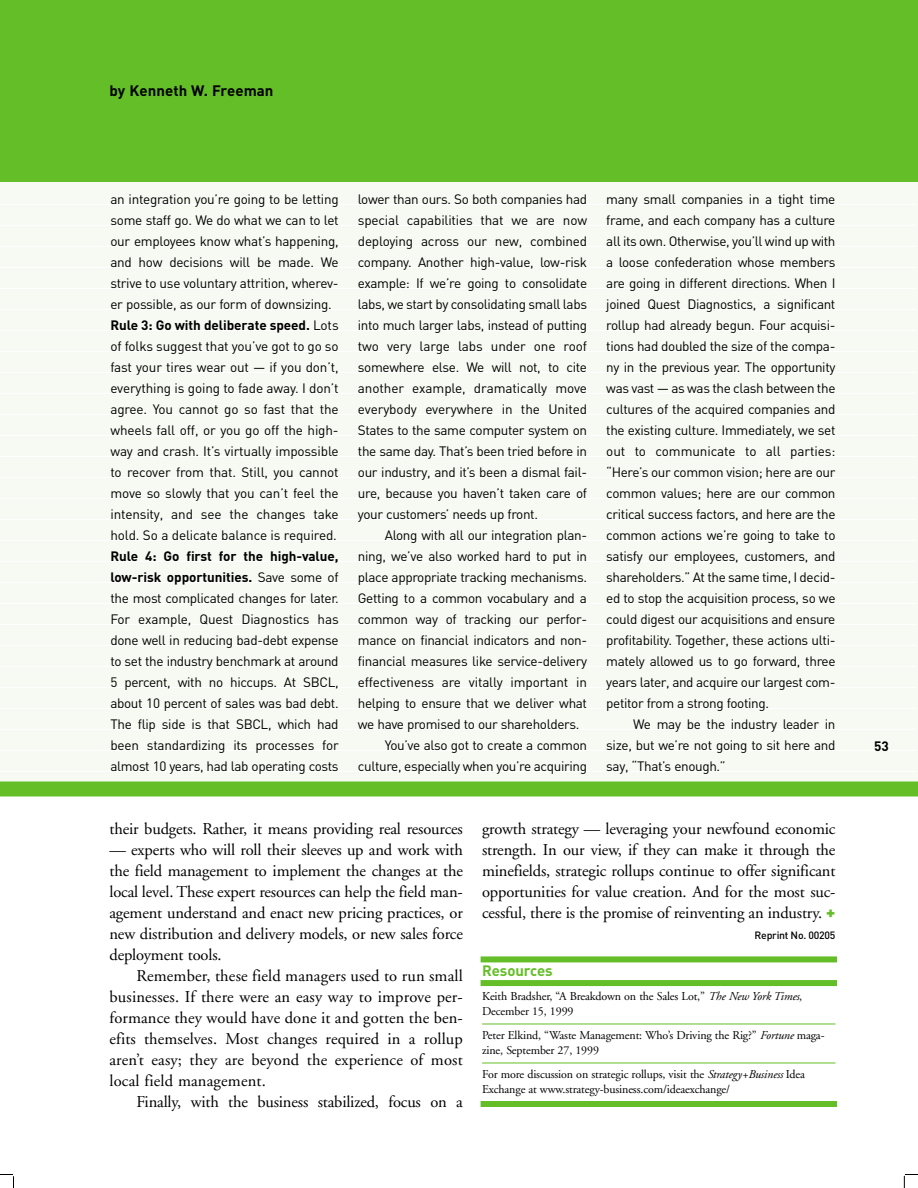
<style>
.page{position:relative;width:918px;height:1188px;background:#fff}
.page>*{position:absolute;margin:0;border:0;box-sizing:border-box;transform-origin:0 0}
.t1{font:16.5px/21px "Adobe Garamond";letter-spacing:-.01em;color:#000;text-align:justify}
.t2{font:700 15px "DIN";letter-spacing:.005em;color:#000}
.t3{font:700 15px "DIN";letter-spacing:-.005em;color:#64be28}
.t4{font:13.5px/21px "DIN";letter-spacing:-.025em;color:#000;text-align:justify}
.t5{font:700 13.5px "DIN";color:#000}
.t6{font:12px/15px "Adobe Garamond";letter-spacing:-.01em;color:#000}
.t7{font:500 10.5px "DIN";letter-spacing:-.02em;color:#000}
.s1{font-weight:700}
.s2{font-family:"DIN";font-weight:900;color:#64be28}
.s3{font-style:italic}
</style>
<div class="page">
<div style="left:0;top:179px;width:918px;height:613px;background:#f7faf2"></div>
<hr style="left:0;top:204px;width:916px;height:1px;background:#fff">
<hr style="left:0;top:225px;width:916px;height:1px;background:#fff">
<hr style="left:0;top:246px;width:916px;height:1px;background:#fff">
<hr style="left:0;top:267px;width:916px;height:1px;background:#fff">
<hr style="left:0;top:288px;width:916px;height:1px;background:#fff">
<hr style="left:0;top:309px;width:916px;height:1px;background:#fff">
<hr style="left:0;top:330px;width:916px;height:1px;background:#fff">
<hr style="left:0;top:351px;width:916px;height:1px;background:#fff">
<hr style="left:0;top:372px;width:916px;height:1px;background:#fff">
<hr style="left:0;top:393px;width:916px;height:1px;background:#fff">
<hr style="left:0;top:414px;width:916px;height:1px;background:#fff">
<hr style="left:0;top:435px;width:916px;height:1px;background:#fff">
<hr style="left:0;top:456px;width:916px;height:1px;background:#fff">
<hr style="left:0;top:477px;width:916px;height:1px;background:#fff">
<hr style="left:0;top:498px;width:916px;height:1px;background:#fff">
<hr style="left:0;top:519px;width:916px;height:1px;background:#fff">
<hr style="left:0;top:540px;width:916px;height:1px;background:#fff">
<hr style="left:0;top:561px;width:916px;height:1px;background:#fff">
<hr style="left:0;top:582px;width:916px;height:1px;background:#fff">
<hr style="left:0;top:603px;width:916px;height:1px;background:#fff">
<hr style="left:0;top:624px;width:916px;height:1px;background:#fff">
<hr style="left:0;top:645px;width:916px;height:1px;background:#fff">
<hr style="left:0;top:666px;width:916px;height:1px;background:#fff">
<hr style="left:0;top:687px;width:916px;height:1px;background:#fff">
<hr style="left:0;top:708px;width:916px;height:1px;background:#fff">
<hr style="left:0;top:729px;width:916px;height:1px;background:#fff">
<hr style="left:0;top:750px;width:916px;height:1px;background:#fff">
<hr style="left:0;top:771px;width:916px;height:1px;background:#fff">
<svg style="left:904px;top:1174px;width:14px;height:14px"></svg>
<svg style="left:0;top:1174px;width:14px;height:14px"></svg>
<div style="left:0;top:0;width:918px;height:182px;background:#64be28"></div>
<div style="left:481px;top:956px;width:356px;height:6px;background:#64be28"></div>
<div style="left:481px;top:1101px;width:356px;height:6px;background:#64be28"></div>
<div style="left:481px;top:980px;width:356px;height:6px;background:#64be28"></div>
<hr style="left:482px;top:1024px;width:354px;height:1px;background:#64be28">
<hr style="left:482px;top:1063px;width:354px;height:1px;background:#64be28">
<div style="left:0;top:782px;width:918px;height:14px;background:#64be28"></div>
<p class="t2" style="left:110px;top:85px;width:166px">by Kenneth W. Freeman</p>
<p class="t4" style="left:110px;top:190px;width:230px;text-align:left">an integration you’re going to be letting some staff go. We do what we can to let our employees know what’s happening, and how decisions will be made. We strive to use voluntary attrition, wherev&shy;er possible, as our form of downsizing.<br><span class="s1">Rule 3: Go with deliberate speed.</span> Lots of folks suggest that you’ve got to go so fast your tires wear out — if you don’t, everything is going to fade away. I don’t agree. You cannot go so fast that the wheels fall off, or you go off the high&shy;way and crash. It’s virtually impossible to recover from that. Still, you cannot move so slowly that you can’t feel the intensity, and see the changes take hold. So a delicate balance is required.</p>
<p class="t4" style="left:110px;top:547px;width:230px"><span class="s1">Rule 4: Go first for the high-value, low-risk opportunities.</span> Save some of the most complicated changes for later.<br>For example, Quest Diagnostics has done well in reducing bad-debt expense to set the industry benchmark at around 5 percent, with no hiccups. At SBCL, about 10 percent of sales was bad debt.<br>The flip side is that SBCL, which had been standardizing its processes for almost 10 years, had lab operating costs</p>
<p class="t4" style="left:358px;top:190px;width:231px">lower than ours. So both companies had special capabilities that we are now deploying across our new, combined company. Another high-value, low-risk example: If we’re going to consolidate labs, we start by consolidating small labs into much larger labs, instead of putting two very large labs under one roof somewhere else. We will not, to cite another example, dramatically move everybody everywhere in the United States to the same computer system on the same day. That’s been tried before in our industry, and it’s been a dismal fail&shy;ure, because you haven’t taken care of your customers’ needs up front.</p>
<p class="t4" style="left:385px;top:526px;width:204px">Along with all our integration plan-</p>
<p class="t4" style="left:358px;top:547px;width:231px">ning, we’ve also worked hard to put in</p>
<p class="t4" style="left:358px;top:568px;width:231px">place appropriate tracking mechanisms.</p>
<p class="t4" style="left:358px;top:589px;width:231px">Getting to a common vocabulary and a</p>
<p class="t4" style="left:358px;top:610px;width:231px">common way of tracking our perfor-</p>
<p class="t4" style="left:358px;top:631px;width:231px">mance on financial indicators and non-</p>
<p class="t4" style="left:358px;top:652px;width:231px">financial measures like service-delivery</p>
<p class="t4" style="left:358px;top:673px;width:231px">effectiveness are vitally important in</p>
<p class="t4" style="left:358px;top:694px;width:231px">helping to ensure that we deliver what</p>
<p class="t4" style="left:358px;top:715px;width:223px">we have promised to our shareholders.</p>
<p class="t4" style="left:385px;top:736px;width:204px">You’ve also got to create a common</p>
<p class="t4" style="left:358px;top:757px;width:231px">culture, especially when you’re acquiring</p>
<p class="t4" style="left:606px;top:190px;width:231px">many small companies in a tight time frame, and each company has a culture all its own. Otherwise, you’ll wind up with a loose confederation whose members are going in different directions. When I joined Quest Diagnostics, a significant rollup had already begun. Four acquisi&shy;tions had doubled the size of the compa&shy;ny in the previous year. The opportunity was vast — as was the clash between the cultures of the acquired companies and the existing culture. Immediately, we set out to communicate to all parties: “Here’s our common vision; here are our common values; here are our common critical success factors, and here are the common actions we’re going to take to satisfy our employees, customers, and shareholders.” At the same time, I decid&shy;ed to stop the acquisition process, so we could digest our acquisitions and ensure profitability. Together, these actions ulti&shy;mately allowed us to go forward, three years later, and acquire our largest com&shy;petitor from a strong footing.</p>
<p class="t4" style="left:606px;top:715px;width:231px;text-indent:27px">We may be the industry leader in size, but we’re not going to sit here and say, “That’s enough.”</p>
<p class="t1" style="left:110px;top:820px;width:355px">their budgets. Rather, it means providing real resources</p>
<p class="t1" style="left:110px;top:841px;width:355px">— experts who will roll their sleeves up and work with the field management to implement the changes at the local level. These expert resources can help the field man&shy;agement understand and enact new pricing practices, or new distribution and delivery models, or new sales force deployment tools.</p>
<p class="t1" style="left:110px;top:967px;width:355px;text-indent:27px">Remember, these field managers used to run small businesses. If there were an easy way to improve per&shy;formance they would have done it and gotten the ben&shy;efits themselves. Most changes required in a rollup aren’t easy; they are beyond the experience of most local field management.</p>
<p class="t1" style="left:137px;top:1093px;width:328px">Finally, with the business stabilized, focus on a</p>
<p class="t1" style="left:482px;top:820px;width:355px">growth strategy — leveraging your newfound economic strength. In our view, if they can make it through the minefields, strategic rollups continue to offer significant opportunities for value creation. And for the most suc&shy;cessful, there is the promise of reinventing an industry. <span class="s2">+</span></p>
<p class="t7" style="left:755px;top:931px;width:82px">Reprint No. 00205</p>
<p class="t3" style="left:482px;top:965px;width:72px">Resources</p>
<p class="t6" style="left:482px;top:989px;width:322px">Keith Bradsher, “A Breakdown on the Sales Lot,” <span class="s3">The New York Times</span>,<br>December 15, 1999</p>
<p class="t6" style="left:482px;top:1028px;width:344px">Peter Elkind, “Waste Management: Who’s Driving the Rig?” <span class="s3">Fortune</span> maga&shy;zine, September 27, 1999</p>
<p class="t6" style="left:482px;top:1067px;width:325px">For more discussion on strategic rollups, visit the <span class="s3">Strategy+Business</span> Idea<br>Exchange at www.strategy-business.com/ideaexchange/</p>
<p class="t5" style="left:874px;top:741px;width:16px">53</p>
</div>
